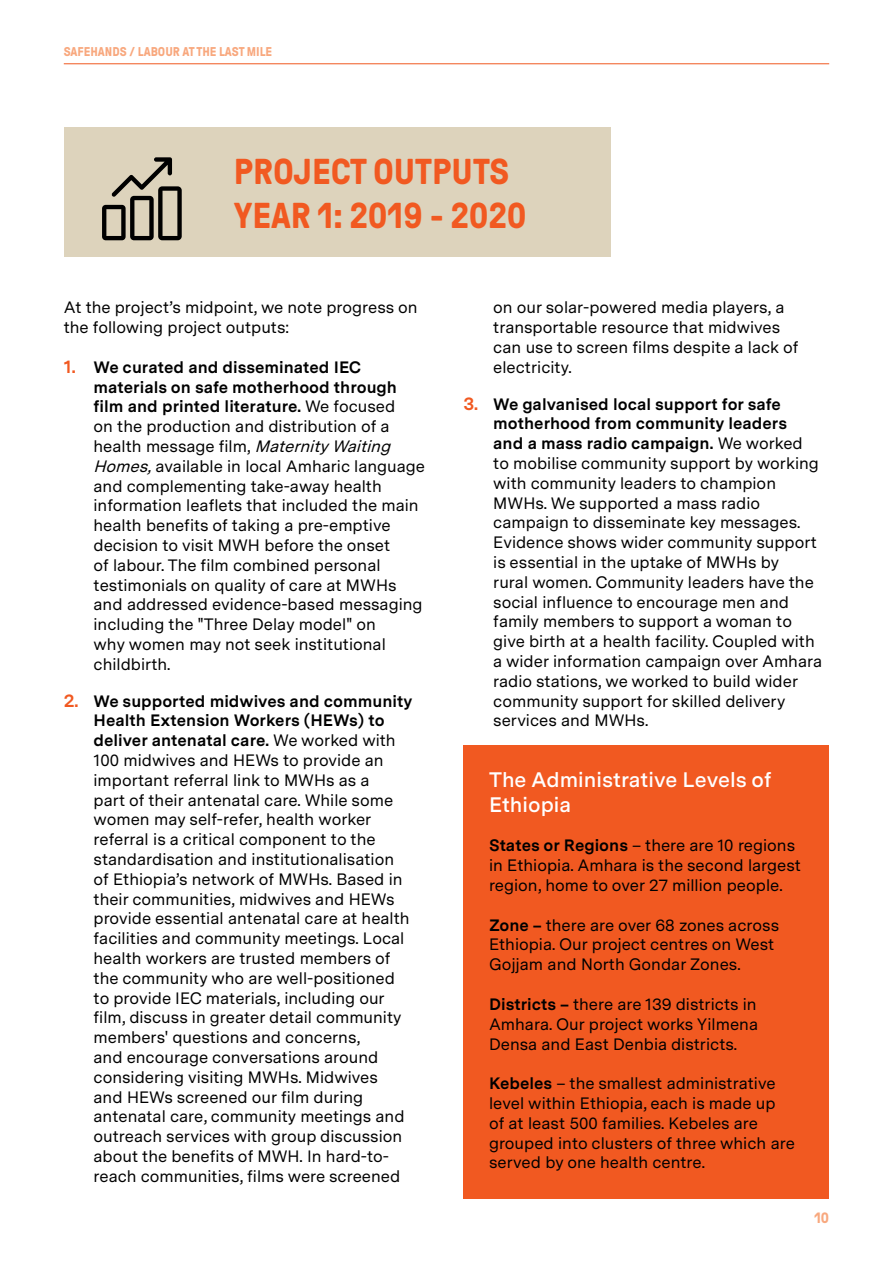
<style>
.page{position:relative;width:893px;height:1263px;background:#fff}
.page>*{position:absolute;margin:0;border:0;box-sizing:border-box;transform-origin:0 0}
.t1{font:700 36px "GT Pressura Pro";color:#f15921}
.t2{font:600 21px/25.2px "Messina Sans";color:#fff}
.Main_text_paragraph{font:16.5px/19.8px "Messina Sans";color:#000}
.t3{font:700 15px "GT Pressura Pro";color:#f8a87e}
.t4{font:700 12.75px "GT Pressura Pro";color:#f8a87e}
.s1{font-weight:700;font-size:18px;color:#f15921}
.s2{font-weight:700}
.s3{font-style:italic}
</style>
<div class="page">
<hr style="left:64px;top:64px;width:765px;height:1px;background:#f15921">
<div style="left:463px;top:745px;width:366px;height:454px;background:#f15921"></div>
<div style="left:64px;top:128px;width:546px;height:129px;background:#ddd3bc"></div>
<svg style="left:102px;top:157px;width:80px;height:83px"></svg>
<p class="t4" style="left:64px;top:45px;width:210px">SAFEHANDS / LABOUR AT THE LAST MILE</p>
<p class="t1" style="left:234px;top:152px;width:277px">PROJECT OUTPUTS</p>
<p class="t1" style="left:234px;top:196px;width:294px">YEAR 1: 2019 - 2020</p>
<p class="Main_text_paragraph" style="left:64px;top:297px;width:355px">At the project’s midpoint, we note progress on the following project outputs:</p>
<p class="Main_text_paragraph" style="left:94px;top:357px;width:333px;text-indent:-30px"><span class="s1">1.</span> <span class="s2">We curated and disseminated IEC materials on safe motherhood through film and printed literature.</span> We focused<br>on the production and distribution of a health message film, <span class="s3">MaternityWaiting Homes,</span>available in local Amharic language and complementing take-away health information leaflets that included the main health benefits of taking a pre-emptive decision to visit MWH before the onset<br>of labour. The film combined personal testimonials on quality of care at MWHs and addressed evidence-based messaging including the "Three Delay model" on<br>why women may not seek institutional childbirth.</p>
<p class="Main_text_paragraph" style="left:94px;top:690px;width:320px;text-indent:-30px"><span class="s1">2.</span> <span class="s2">We supported midwives and community Health Extension Workers (HEWs) to deliver antenatal care.</span> We worked with 100 midwives and HEWs to provide an important referral link to MWHs as a<br>part of their antenatal care. While some women may self-refer, health worker referral is a critical component to the standardisation and institutionalisation of Ethiopia’s network of MWHs. Based in their communities, midwives and HEWs provide essential antenatal care at health facilities and community meetings. Local health workers are trusted members of the community who are well-positioned to provide IEC materials, including our film, discuss in greater detail community members' questions and concerns,<br>and encourage conversations around considering visiting MWHs. Midwives<br>and HEWs screened our film during antenatal care, community meetings and outreach services with group discussion about the benefits of MWH. In hard-to&shy;reach communities, films were screened</p>
<p class="Main_text_paragraph" style="left:493px;top:297px;width:307px">on our solar-powered media players, a transportable resource that midwives can use to screen films despite a lack of electricity.</p>
<p class="Main_text_paragraph" style="left:493px;top:393px;width:330px;text-indent:-30px"><span class="s1">3.</span> <span class="s2">We galvanised local support for safe motherhood from community leaders<br>and a mass radio campaign.</span> We worked to mobilise community support by working with community leaders to champion MWHs. We supported a mass radio campaign to disseminate key messages.<br>Evidence shows wider community support is essential in the uptake of MWHs by<br>rural women. Community leaders have the social influence to encourage men and family members to support a woman to give birth at a health facility. Coupled with a wider information campaign over Amhara radio stations, we worked to build wider community support for skilled delivery services and MWHs.</p>
<p class="t2" style="left:489px;top:766px;width:284px">The Administrative Levels of<br>Ethiopia</p>
<p class="Main_text_paragraph" style="left:489px;top:835px;width:314px"><span class="s2">States or Regions</span> – there are 10 regions in Ethiopia. Amhara is the second largest region, home to over 27 million people.</p>
<p class="Main_text_paragraph" style="left:489px;top:914px;width:292px"><span class="s2">Zone –</span> there are over 68 zones across<br>Ethiopia. Our project centres on West<br>Gojjam and North Gondar Zones.</p>
<p class="Main_text_paragraph" style="left:489px;top:994px;width:271px;text-align:justify"><span class="s2">Districts –</span> there are 139 districts in Amhara. Our project works Yilmena Densa and East Denbia districts.</p>
<p class="Main_text_paragraph" style="left:489px;top:1073px;width:307px"><span class="s2">Kebeles</span> – the smallest administrative level within Ethiopia, each is made up of at least 500 families. Kebeles are grouped into clusters of three which are served by one health centre.</p>
<p class="t3" style="left:814px;top:1210px;width:16px">10</p>
</div>
